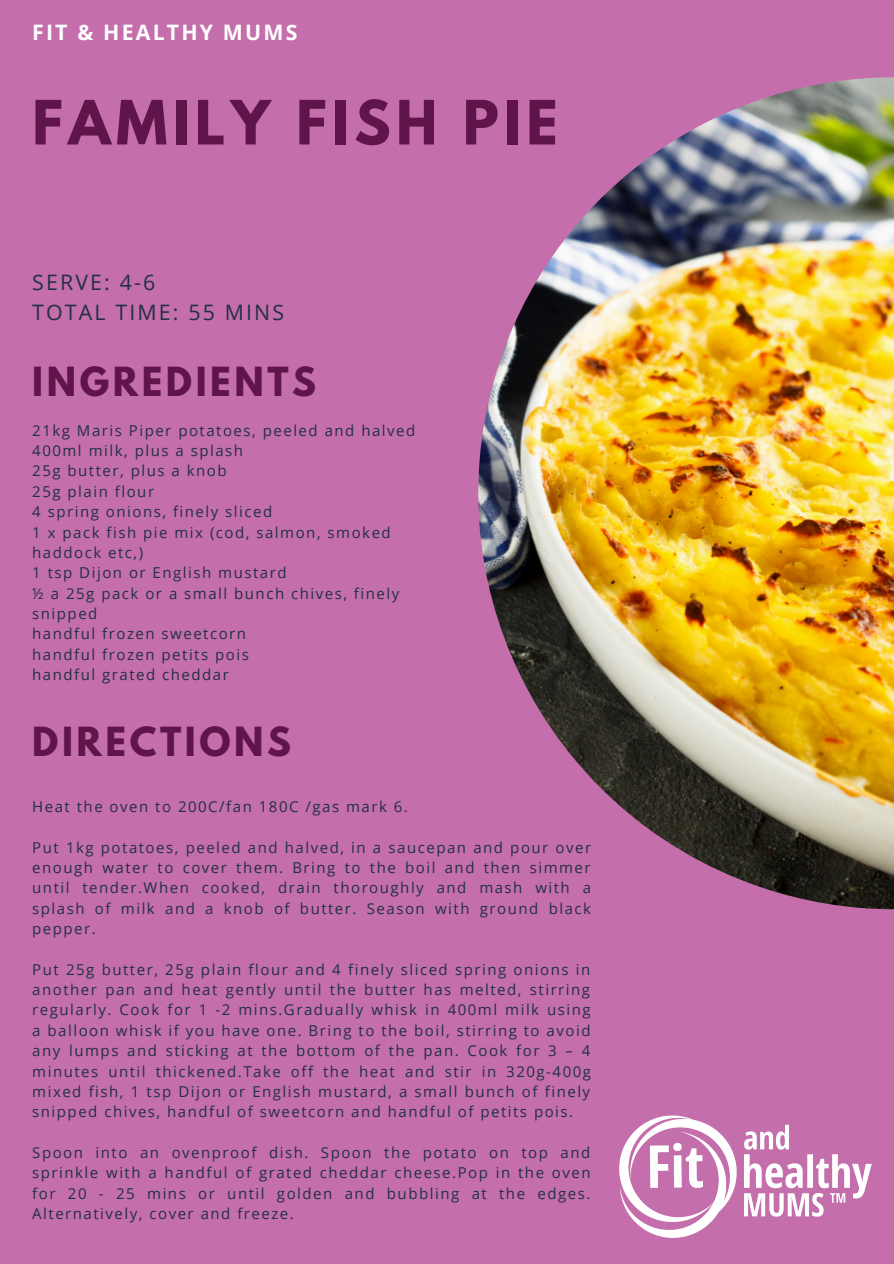
<style>
.page{position:relative;width:894px;height:1264px;background:#fff}
.page>*{position:absolute;margin:0;border:0;box-sizing:border-box;transform-origin:0 0}
.t1{font:700 54px "League Spartan";letter-spacing:.1em;color:#5f144a}
.t2{font:700 35.55px "League Spartan";letter-spacing:.1em;color:#5f144a}
.t3{font:21.3px/29.4px "Open Sans";letter-spacing:.1em;color:#213140}
.t4{font:700 21.3px "Open Sans";letter-spacing:.1em;color:#fff}
.t5{font:15px/20.4px "Open Sans";letter-spacing:.1em;color:#213140;text-align:justify}
</style>
<div class="page">
<div style="left:0;top:0;width:893px;height:1263px;background:#c46eac"></div>
<img style="left:478px;top:77px;width:415px;height:832px">
<img style="left:619px;top:1115px;width:253px;height:123px">
<h3 class="t4" style="left:32px;top:17px;width:267px">FIT &amp; HEALTHY MUMS</h3>
<h1 class="t1" style="left:32px;top:96px;width:526px">FAMILY FISH PIE</h1>
<h3 class="t3" style="left:32px;top:267px;width:253px">SERVE: 4-6<br>TOTAL TIME: 55 MINS</h3>
<h2 class="t2" style="left:32px;top:364px;width:285px">INGREDIENTS</h2>
<p class="t5" style="left:32px;top:419px;width:384px;text-align:left">21kg Maris Piper potatoes, peeled and halved<br>400ml milk, plus a splash<br>25g butter, plus a knob<br>25g plain flour<br>4 spring onions, finely sliced<br>1 x pack fish pie mix (cod, salmon, smoked haddock etc,)<br>1 tsp Dijon or English mustard<br>½ a 25g pack or a small bunch chives, finely snipped<br>handful frozen sweetcorn<br>handful frozen petits pois<br>handful grated cheddar</p>
<h2 class="t2" style="left:32px;top:724px;width:260px">DIRECTIONS</h2>
<p class="t5" style="left:32px;top:795px;width:377px">Heat the oven to 200C/fan 180C /gas mark 6.</p>
<p class="t5" style="left:32px;top:836px;width:560px">Put 1kg potatoes, peeled and halved, in a saucepan and pour over enough water to cover them. Bring to the boil and then simmer until tender.When cooked, drain thoroughly and mash with a splash of milk and a knob of butter. Season with ground black pepper.</p>
<p class="t5" style="left:32px;top:958px;width:560px">Put 25g butter, 25g plain flour and 4 finely sliced spring onions in another pan and heat gently until the butter has melted, stirring regularly. Cook for 1 -2 mins.Gradually whisk in 400ml milk using a balloon whisk if you have one. Bring to the boil, stirring to avoid any lumps and sticking at the bottom of the pan. Cook for 3 – 4 minutes until thickened.Take off the heat and stir in 320g-400g mixed fish, 1 tsp Dijon or English mustard, a small bunch of finely snipped chives, handful of sweetcorn and handful of petits pois.</p>
<p class="t5" style="left:32px;top:1141px;width:559px">Spoon into an ovenproof dish. Spoon the potato on top and sprinkle with a handful of grated cheddar cheese.Pop in the oven for 20 - 25 mins or until golden and bubbling at the edges.<br>Alternatively, cover and freeze.</p>
</div>
